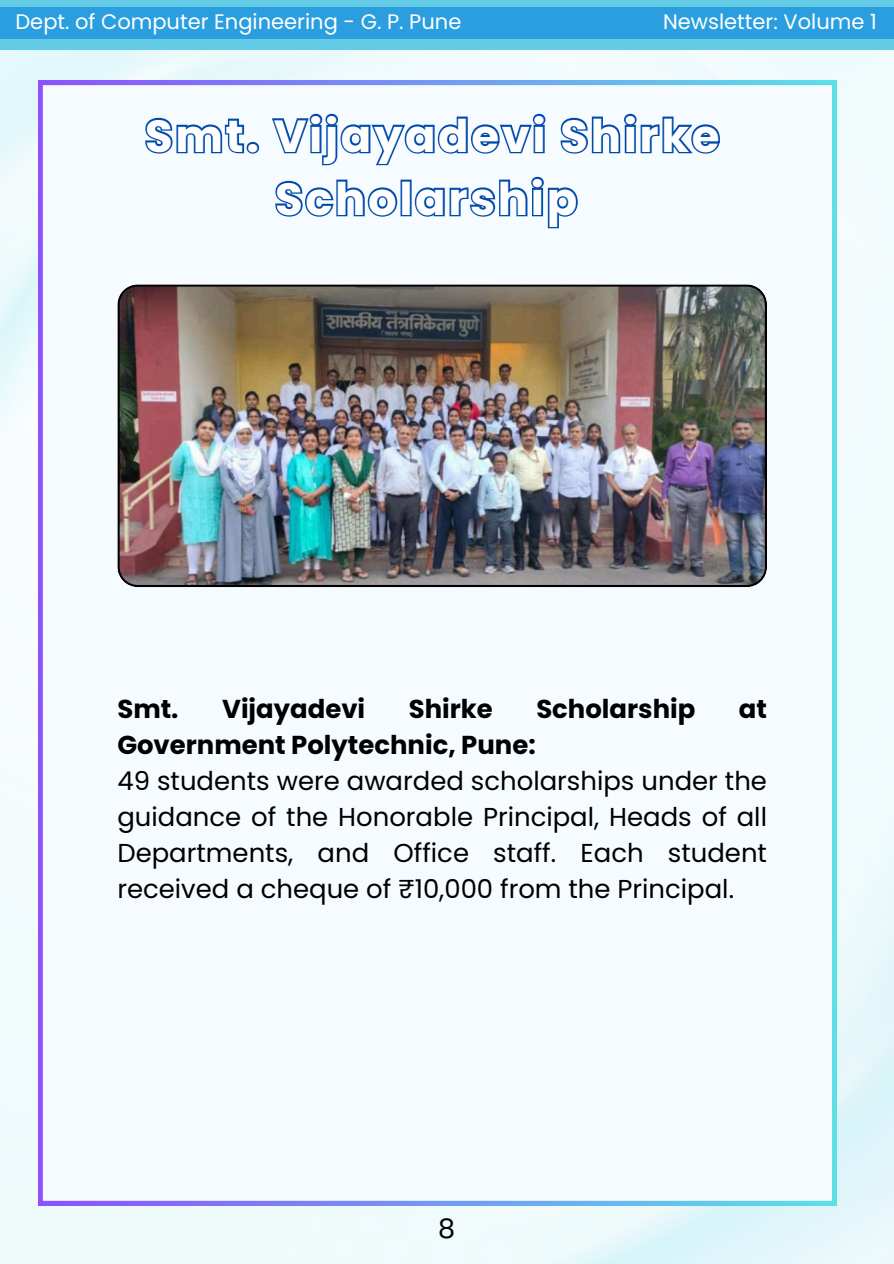
<style>
.page{position:relative;width:894px;height:1264px;background:#fff}
.page>*{position:absolute;margin:0;border:0;box-sizing:border-box;transform-origin:0 0}
.t1{font:700 45px/63px "Poppins";letter-spacing:.055em;color:#fff;text-align:center}
.t2{font:27px "Poppins";color:#000}
.t3{font:25.95px/36.2px "Poppins";color:#000}
.t4{font:700 25.95px "Poppins";color:#000}
.t5{font:21px "Poppins";color:#fff}
.s1{font-weight:700}
</style>
<div class="page">
<img style="left:0;top:50px;width:893px;height:1213px">
<div style="left:0;top:0;width:893px;height:50px;background:#64cbe6"></div>
<div style="left:0;top:7px;width:893px;height:32px;background:#2a9edf"></div>
<div style="left:38px;top:81px;width:798px;height:1123px;background:#f5fbff"></div>
<img style="left:117px;top:284px;width:649px;height:303px">
<svg style="left:143px;top:111px;width:579px;height:57px"></svg>
<svg style="left:273px;top:174px;width:307px;height:56px"></svg>
<p class="t5" style="left:15px;top:7px;width:447px">Dept. of Computer Engineering - G. P. Pune</p>
<p class="t5" style="left:663px;top:7px;width:215px">Newsletter: Volume 1</p>
<h1 class="t1" style="left:145px;top:104px;width:575px">Smt. Vijayadevi Shirke<br>Scholarship</h1>
<p class="t4" style="left:117px;top:690px;width:63px">Smt.</p>
<p class="t4" style="left:222px;top:690px;width:145px">Vijayadevi</p>
<p class="t4" style="left:408px;top:690px;width:86px">Shirke</p>
<p class="t4" style="left:536px;top:690px;width:160px">Scholarship</p>
<p class="t4" style="left:738px;top:690px;width:30px">at</p>
<p class="t3" style="left:117px;top:726px;width:651px"><span class="s1">Government Polytechnic, Pune:<br></span>49 students were awarded scholarships under the guidance of the Honorable Principal, Heads of all Departments, and Office staff. Each student received a cheque of ₹10,000 from the Principal.</p>
<p class="t2" style="left:438px;top:1209px;width:19px">8</p>
</div>
